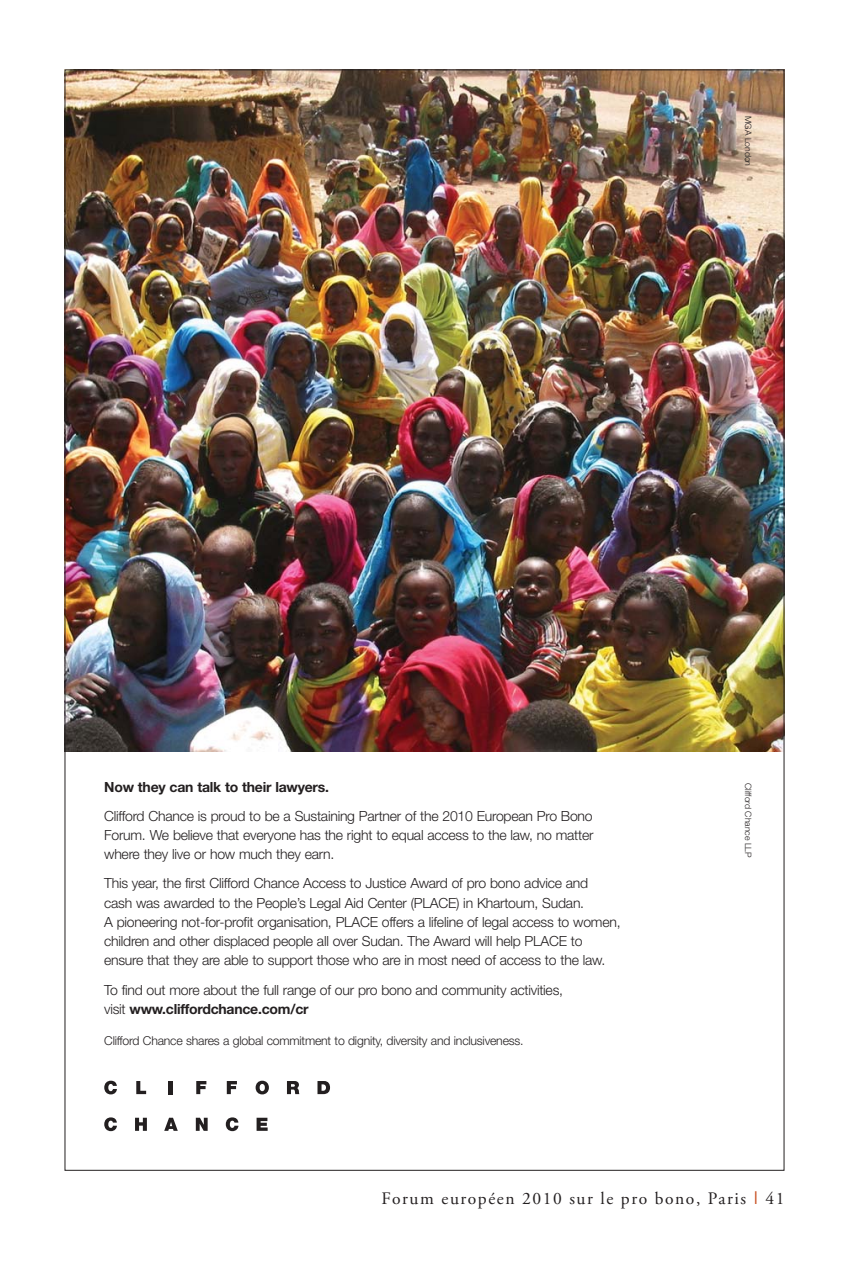
<style>
.page{position:relative;width:854px;height:1265px;background:#fff}
.page>*{position:absolute;margin:0;border:0;box-sizing:border-box;transform-origin:0 0}
.t1{font:17.5px "Adobe Garamond Pro";letter-spacing:.09em;color:#231f20}
.t2{font:300 14px/19.2px "Helvetica Neue";letter-spacing:-.015em;color:#231f20}
.t3{font:700 14px "Helvetica Neue";letter-spacing:-.015em;color:#231f20}
.t4{font:300 12.25px "Helvetica Neue";letter-spacing:-.015em;color:#231f20}
.t5{font:300 8.75px "Helvetica Neue";letter-spacing:-.01em;color:#231f20}
.s1{font-weight:700}
.s2{font-family:"Scala Sans";color:#c85023}
</style>
<div class="page">
<img style="left:66px;top:71px;width:716px;height:680px">
<svg style="left:104px;top:1081px;width:13px;height:13px"></svg>
<svg style="left:136px;top:1081px;width:10px;height:13px"></svg>
<hr style="left:168px;top:1081px;width:4px;height:13px;background:#231f20">
<svg style="left:196px;top:1081px;width:10px;height:13px"></svg>
<svg style="left:227px;top:1081px;width:10px;height:13px"></svg>
<svg style="left:255px;top:1081px;width:14px;height:13px"></svg>
<svg style="left:287px;top:1081px;width:12px;height:13px"></svg>
<svg style="left:317px;top:1081px;width:13px;height:13px"></svg>
<svg style="left:104px;top:1117px;width:13px;height:14px"></svg>
<svg style="left:135px;top:1118px;width:12px;height:13px"></svg>
<svg style="left:164px;top:1118px;width:14px;height:13px"></svg>
<svg style="left:196px;top:1118px;width:11px;height:13px"></svg>
<svg style="left:226px;top:1117px;width:12px;height:14px"></svg>
<svg style="left:256px;top:1118px;width:11px;height:13px"></svg>
<p class="t5" style="left:751px;top:116px;width:52px;rotate:90deg">MGA London</p>
<p class="t3" style="left:104px;top:782px;width:226px">Now they can talk to their lawyers.</p>
<p class="t2" style="left:104px;top:807px;width:490px;text-align:justify">Clifford Chance is proud to be a Sustaining Partner of the 2010 European Pro Bono Forum. We believe that everyone has the right to equal access to the law, no matter where they live or how much they earn.</p>
<p class="t2" style="left:104px;top:875px;width:517px">This year, the first Clifford Chance Access to Justice Award of pro bono advice and<br>cash was awarded to the People’s Legal Aid Center (PLACE) in Khartoum, Sudan.<br>A pioneering not-for-profit organisation, PLACE offers a lifeline of legal access to women, children and other displaced people all over Sudan. The Award will help PLACE to ensure that they are able to support those who are in most need of access to the law.</p>
<p class="t2" style="left:104px;top:981px;width:460px">To find out more about the full range of our pro bono and community activities, visit <span class="s1">www.cliffordchance.com/cr</span></p>
<p class="t4" style="left:104px;top:1036px;width:421px">Clifford Chance shares a global commitment to dignity, diversity and inclusiveness.</p>
<p class="t5" style="left:751px;top:783px;width:76px;rotate:90deg">Clifford Chance LLP</p>
<p class="t1" style="left:381px;top:1191px;width:404px">Forum européen 2010 sur le pro bono, Paris <span class="s2">l</span> 41</p>
</div>
